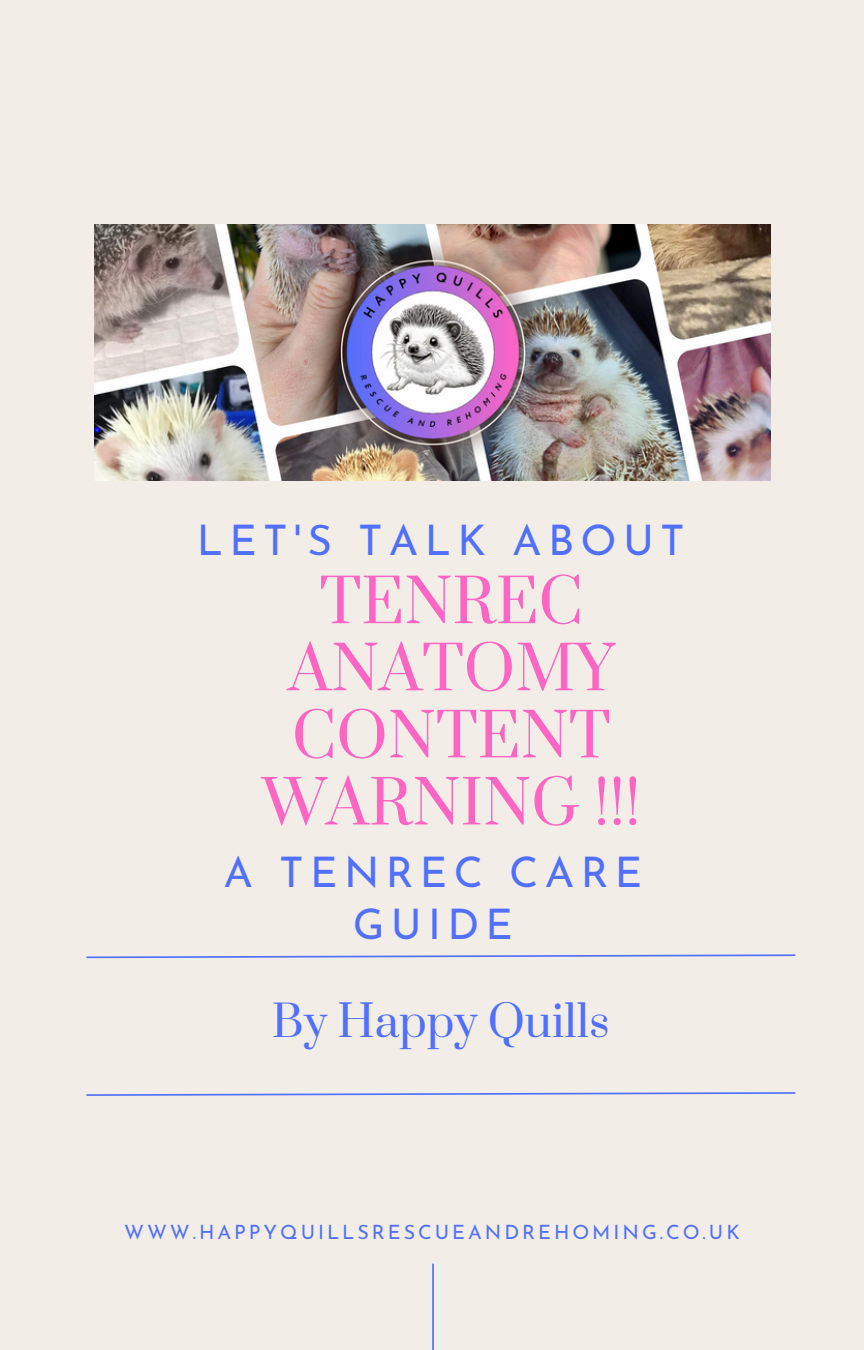
<style>
.page{position:relative;width:864px;height:1350px;background:#f2eee7}
.page>*{position:absolute;margin:0;border:0;box-sizing:border-box;transform-origin:0 0}
.t1{font:59.4px/67px "Prata";color:#ff66c4;text-align:center}
.t2{font:43.2px "Prata";color:#5170ff}
.t3{font:42.3px/52.2px "Josefin Sans";letter-spacing:.15em;color:#5170ff;text-align:center}
.t4{font:19.8px "Josefin Sans";letter-spacing:.15em;color:#5170ff}
</style>
<div class="page">
<hr style="left:432px;top:1264px;width:2px;height:86px;background:#5170ff">
<img style="left:95px;top:224px;width:676px;height:257px">
<svg style="left:86px;top:954px;width:710px;height:5px"></svg>
<svg style="left:86px;top:1092px;width:710px;height:4px"></svg>
<h1 class="t3" style="left:197px;top:518px;width:490px">LET'S TALK ABOUT</h1>
<h2 class="t1" style="left:262px;top:571px;width:380px">TENREC<br>ANATOMY<br>CONTENT<br>WARNING !!!</h2>
<h2 class="t3" style="left:224px;top:850px;width:420px">A TENREC CARE<br>GUIDE</h2>
<h3 class="t2" style="left:272px;top:994px;width:339px">By Happy Quills</h3>
<p class="t4" style="left:124px;top:1225px;width:617px">WWW.HAPPYQUILLSRESCUEANDREHOMING.CO.UK</p>
</div>
